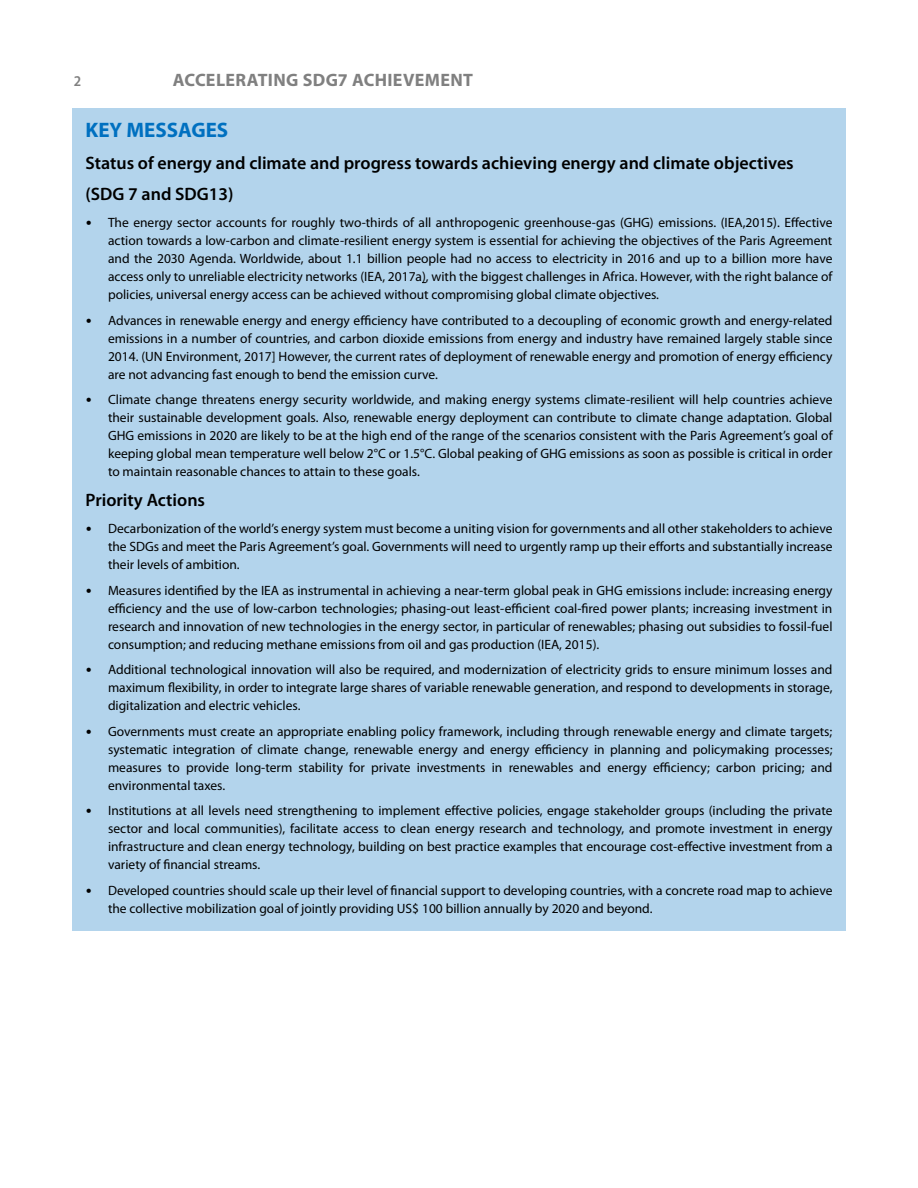
<style>
.page{position:relative;width:918px;height:1188px;background:#fff}
.page>*{position:absolute;margin:0;border:0;box-sizing:border-box;transform-origin:0 0}
.t1{font:700 21px "Myriad Pro";color:#0070c0}
.t2{font:600 18px/31.5px "Myriad Pro";color:#000}
.t3{font:700 18px "Myriad Pro";letter-spacing:.02em;color:#808080}
.t4{font:600 semi-condensed 15px "Myriad Pro";color:#808080}
.t5{font:13.5px/18px "Myriad Pro";color:#000;text-align:justify}
.s1{font-family:"Calibri"}
</style>
<div class="page">
<div style="left:72px;top:108px;width:774px;height:823px;background:#b3d4ec"></div>
<p class="t4" style="left:74px;top:72px;width:9px">2</p>
<h2 class="t3" style="left:173px;top:68px;width:302px">ACCELERATING SDG7 ACHIEVEMENT</h2>
<h1 class="t1" style="left:86px;top:116px;width:144px">KEY MESSAGES</h1>
<h2 class="t2" style="left:86px;top:147px;width:710px">Status of energy and climate and progress towards achieving energy and climate objectives (SDG 7 and SDG13)</h2>
<p class="t5" style="left:108px;top:214px;width:726px;text-indent:-23px"><span class="s1">•</span> The energy sector accounts for roughly two-thirds of all anthropogenic greenhouse-gas (GHG) emissions. (IEA,2015). Effective action towards a low-carbon and climate-resilient energy system is essential for achieving the objectives of the Paris Agreement and the 2030 Agenda. Worldwide, about 1.1 billion people had no access to electricity in 2016 and up to a billion more have access only to unreliable electricity networks (IEA, 2017a), with the biggest challenges in Africa. However, with the right balance of policies, universal energy access can be achieved without compromising global climate objectives.</p>
<p class="t5" style="left:108px;top:311px;width:726px;text-indent:-23px"><span class="s1">•</span> Advances in renewable energy and energy efficiency have contributed to a decoupling of economic growth and energy-related emissions in a number of countries, and carbon dioxide emissions from energy and industry have remained largely stable since 2014. (UN Environment, 2017] However, the current rates of deployment of renewable energy and promotion of energy efficiency are not advancing fast enough to bend the emission curve.</p>
<p class="t5" style="left:108px;top:390px;width:726px;text-indent:-23px"><span class="s1">•</span> Climate change threatens energy security worldwide, and making energy systems climate-resilient will help countries achieve their sustainable development goals. Also, renewable energy deployment can contribute to climate change adaptation. Global GHG emissions in 2020 are likely to be at the high end of the range of the scenarios consistent with the Paris Agreement’s goal of keeping global mean temperature well below 2°C or 1.5°C. Global peaking of GHG emissions as soon as possible is critical in order to maintain reasonable chances to attain to these goals.</p>
<h2 class="t2" style="left:86px;top:484px;width:121px">Priority Actions</h2>
<p class="t5" style="left:108px;top:520px;width:726px;text-indent:-23px"><span class="s1">•</span> Decarbonization of the world’s energy system must become a uniting vision for governments and all other stakeholders to achieve the SDGs and meet the Paris Agreement’s goal. Governments will need to urgently ramp up their efforts and substantially increase their levels of ambition.</p>
<p class="t5" style="left:108px;top:581px;width:726px;text-indent:-23px"><span class="s1">•</span> Measures identified by the IEA as instrumental in achieving a near-term global peak in GHG emissions include: increasing energy efficiency and the use of low-carbon technologies; phasing-out least-efficient coal-fired power plants; increasing investment in research and innovation of new technologies in the energy sector, in particular of renewables; phasing out subsidies to fossil-fuel consumption; and reducing methane emissions from oil and gas production (IEA, 2015).</p>
<p class="t5" style="left:108px;top:660px;width:726px;text-indent:-23px"><span class="s1">•</span> Additional technological innovation will also be required, and modernization of electricity grids to ensure minimum losses and maximum flexibility, in order to integrate large shares of variable renewable generation, and respond to developments in storage, digitalization and electric vehicles.</p>
<p class="t5" style="left:108px;top:722px;width:726px;text-indent:-23px"><span class="s1">•</span> Governments must create an appropriate enabling policy framework, including through renewable energy and climate targets; systematic integration of climate change, renewable energy and energy efficiency in planning and policymaking processes; measures to provide long-term stability for private investments in renewables and energy efficiency; carbon pricing; and environmental taxes.</p>
<p class="t5" style="left:108px;top:801px;width:726px;text-indent:-23px"><span class="s1">•</span> Institutions at all levels need strengthening to implement effective policies, engage stakeholder groups (including the private sector and local communities), facilitate access to clean energy research and technology, and promote investment in energy infrastructure and clean energy technology, building on best practice examples that encourage cost-effective investment from a variety of financial streams.</p>
<p class="t5" style="left:108px;top:881px;width:726px;text-indent:-23px"><span class="s1">•</span> Developed countries should scale up their level of financial support to developing countries, with a concrete road map to achieve the collective mobilization goal of jointly providing US$ 100 billion annually by 2020 and beyond.</p>
</div>
